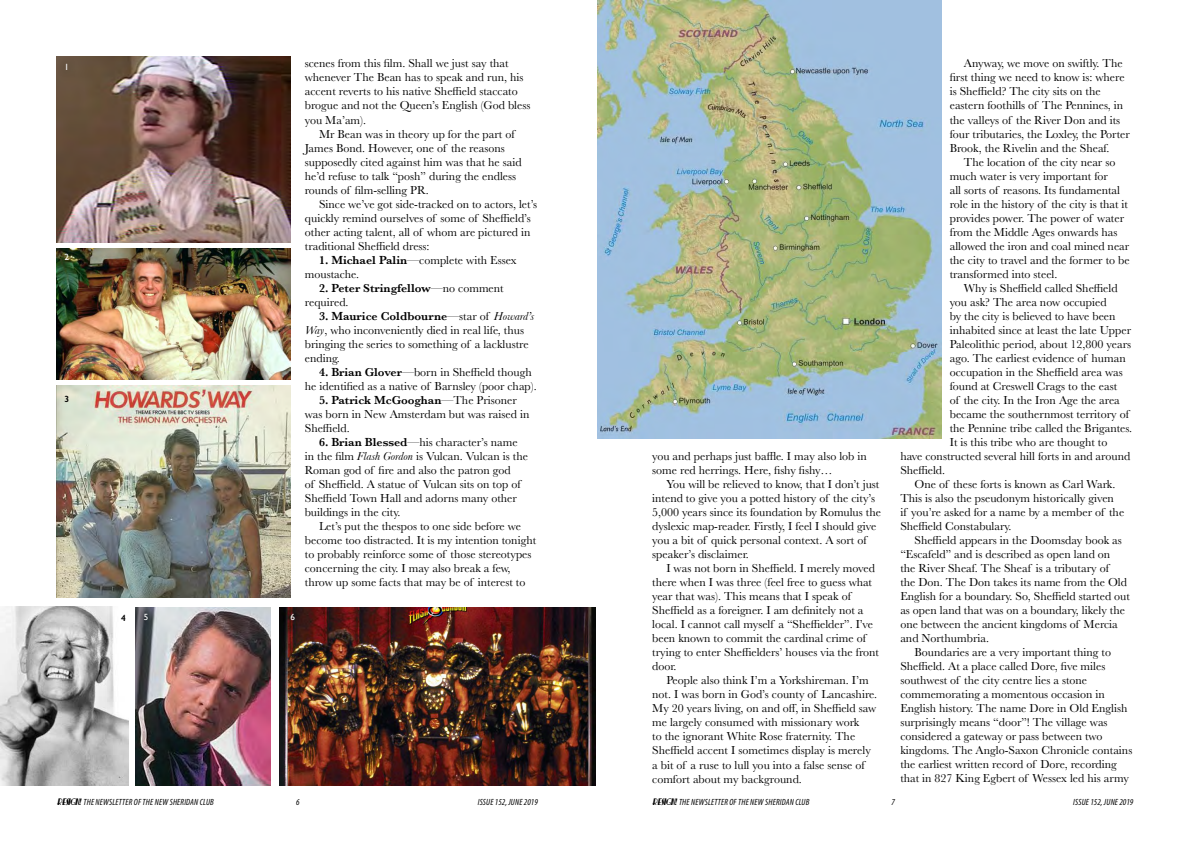
<style>
.page{position:relative;width:1191px;height:842px;background:#fff}
.page>*{position:absolute;margin:0;border:0;box-sizing:border-box;transform-origin:0 0}
.Body_text{font:12px/14px "Baskerville";color:#000}
.Body_text-2{font:600 12px/14px "Baskerville";color:#000}
.t1{font:italic condensed 9px "Myriad Pro";letter-spacing:.02em;color:#000}
.Picture_caption{font:9px "Gill Sans";color:#fff}
.Picture_caption-2{font:600 9px "Gill Sans";color:#000}
.s1{font-weight:600}
.s2{font-weight:400}
.s3{font-style:italic}
.s4{font-family:"Nickerbocker";font-stretch:normal}
</style>
<div class="page">
<img style="left:57px;top:57px;width:234px;height:185px">
<img style="left:57px;top:248px;width:234px;height:132px">
<img style="left:57px;top:386px;width:234px;height:212px">
<img style="left:0;top:607px;width:129px;height:178px">
<img style="left:136px;top:608px;width:134px;height:177px">
<img style="left:280px;top:608px;width:315px;height:177px">
<div style="left:57px;top:56px;width:19px;height:22px;background:#665341"></div>
<svg style="left:56px;top:248px;width:21px;height:21px"></svg>
<svg style="left:136px;top:607px;width:21px;height:22px"></svg>
<svg style="left:282px;top:607px;width:22px;height:22px"></svg>
<img style="left:597px;top:0;width:344px;height:438px">
<p class="Picture_caption" style="left:64px;top:62px;width:6px">1</p>
<p class="Picture_caption" style="left:64px;top:252px;width:6px">2</p>
<p class="Picture_caption-2" style="left:64px;top:394px;width:6px">3</p>
<p class="Picture_caption-2" style="left:121px;top:612px;width:6px">4</p>
<p class="Body_text" style="left:305px;top:57px;width:227px">scenes from this film. Shall we just say that whenever The Bean has to speak and run, his accent reverts to his native Sheffield staccato brogue and not the Queen’s English (God bless you Ma’am).</p>
<p class="Body_text" style="left:305px;top:127px;width:218px;text-indent:14px">Mr Bean was in theory up for the part of James Bond. However, one of the reasons supposedly cited against him was that he said he’d refuse to talk “posh” during the endless rounds of film-selling PR.</p>
<p class="Body_text" style="left:305px;top:197px;width:234px;text-indent:14px">Since we’ve got side-tracked on to actors, let’s quickly remind ourselves of some of Sheffield’s other acting talent, all of whom are pictured in traditional Sheffield dress:</p>
<p class="Body_text" style="left:305px;top:253px;width:213px;text-indent:14px"><span class="s1">1. Michael Palin</span>—complete with Essex moustache.</p>
<p class="Body_text-2" style="left:305px;top:281px;width:200px;text-indent:14px">2. Peter Stringfellow<span class="s2">—no comment required.</span></p>
<p class="Body_text" style="left:305px;top:309px;width:231px;text-indent:14px"><span class="s1">3. Maurice Coldbourne</span>—star of <span class="s3">Howard’s Way</span>, who inconveniently died in real life, thus bringing the series to something of a lacklustre ending.</p>
<p class="Body_text" style="left:305px;top:365px;width:233px;text-indent:14px"><span class="s1">4. Brian Glover</span>—born in Sheffield though he identified as a native of Barnsley (poor chap).</p>
<p class="Body_text" style="left:305px;top:393px;width:226px;text-indent:14px"><span class="s1">5. Patrick McGooghan</span>—The Prisoner was born in New Amsterdam but was raised in<br>Sheffield.</p>
<p class="Body_text" style="left:305px;top:435px;width:225px;text-indent:14px"><span class="s1">6. Brian Blessed</span>—his character’s name in the film <span class="s3">Flash Gordon</span> is Vulcan. Vulcan is the Roman god of fire and also the patron god<br>of Sheffield. A statue of Vulcan sits on top of Sheffield Town Hall and adorns many other buildings in the city.</p>
<p class="Body_text" style="left:305px;top:519px;width:233px;text-indent:14px">Let’s put the thespos to one side before we become too distracted. It is my intention tonight to probably reinforce some of those stereotypes concerning the city. I may also break a few, throw up some facts that may be of interest to</p>
<p class="Picture_caption" style="left:144px;top:612px;width:6px">5</p>
<p class="Picture_caption" style="left:291px;top:612px;width:6px">6</p>
<p class="t1" style="left:57px;top:796px;width:159px"><span class="s4">RESIGN!</span>THE NEWSLETTER OF THE NEW SHERIDAN CLUB</p>
<p class="t1" style="left:296px;top:796px;width:5px">6</p>
<p class="t1" style="left:478px;top:796px;width:62px">ISSUE 152, JUNE 2019</p>
<p class="Body_text" style="left:652px;top:450px;width:216px">you and perhaps just baffle. I may also lob in some red herrings. Here, fishy fishy…</p>
<p class="Body_text" style="left:652px;top:478px;width:230px;text-indent:14px">You will be relieved to know, that I don’t just intend to give you a potted history of the city’s 5,000 years since its foundation by Romulus the dyslexic map-reader. Firstly, I feel I should give you a bit of quick personal context. A sort of speaker’s disclaimer.</p>
<p class="Body_text" style="left:652px;top:562px;width:228px;text-indent:14px">I was not born in Sheffield. I merely moved there when I was three (feel free to guess what year that was). This means that I speak of Sheffield as a foreigner. I am definitely not a local. I cannot call myself a “Sheffielder”. I’ve been known to commit the cardinal crime of trying to enter Sheffielders’ houses via the front door.</p>
<p class="Body_text" style="left:652px;top:674px;width:226px;text-indent:14px">People also think I’m a Yorkshireman. I’m not. I was born in God’s county of Lancashire.<br>My 20 years living, on and off, in Sheffield saw me largely consumed with missionary work<br>to the ignorant White Rose fraternity. The Sheffield accent I sometimes display is merely a bit of a ruse to lull you into a false sense of comfort about my background.</p>
<p class="Body_text" style="left:949px;top:57px;width:182px;text-indent:14px">Anyway, we move on swiftly. The first thing we need to know is: where is Sheffield? The city sits on the eastern foothills of The Pennines, in the valleys of the River Don and its four tributaries, the Loxley, the Porter Brook, the Rivelin and the Sheaf.</p>
<p class="Body_text" style="left:949px;top:155px;width:181px;text-indent:14px">The location of the city near so much water is very important for<br>all sorts of reasons. Its fundamental role in the history of the city is that it provides power. The power of water from the Middle Ages onwards has allowed the iron and coal mined near the city to travel and the former to be transformed into steel.</p>
<p class="Body_text" style="left:964px;top:281px;width:155px">Why is Sheffield called Sheffield</p>
<p class="Body_text" style="left:949px;top:295px;width:158px">you ask? The area now occupied</p>
<p class="Body_text" style="left:949px;top:309px;width:167px">by the city is believed to have been</p>
<p class="Body_text" style="left:949px;top:323px;width:183px">inhabited since at least the late Upper</p>
<p class="Body_text" style="left:949px;top:337px;width:183px">Paleolithic period, about 12,800 years</p>
<p class="Body_text" style="left:949px;top:351px;width:177px">ago. The earliest evidence of human</p>
<p class="Body_text" style="left:949px;top:365px;width:175px">occupation in the Sheffield area was</p>
<p class="Body_text" style="left:949px;top:379px;width:169px">found at Creswell Crags to the east</p>
<p class="Body_text" style="left:949px;top:393px;width:172px">of the city. In the Iron Age the area</p>
<p class="Body_text" style="left:949px;top:407px;width:181px">became the southernmost territory of</p>
<p class="Body_text" style="left:949px;top:421px;width:184px">the Pennine tribe called the Brigantes.</p>
<p class="Body_text" style="left:949px;top:435px;width:159px">It is this tribe who are thought to</p>
<p class="Body_text" style="left:900px;top:449px;width:231px">have constructed several hill forts in and around</p>
<p class="Body_text" style="left:900px;top:463px;width:46px">Sheffield.</p>
<p class="Body_text" style="left:900px;top:477px;width:225px;text-indent:14px">One of these forts is known as Carl Wark.<br>This is also the pseudonym historically given<br>if you’re asked for a name by a member of the Sheffield Constabulary.</p>
<p class="Body_text" style="left:900px;top:533px;width:231px;text-indent:14px">Sheffield appears in the Doomsday book as “Escafeld” and is described as open land on<br>the River Sheaf. The Sheaf is a tributary of<br>the Don. The Don takes its name from the Old English for a boundary. So, Sheffield started out as open land that was on a boundary, likely the one between the ancient kingdoms of Mercia and Northumbria.</p>
<p class="Body_text" style="left:900px;top:645px;width:233px;text-indent:14px">Boundaries are a very important thing to Sheffield. At a place called Dore, five miles southwest of the city centre lies a stone commemorating a momentous occasion in English history. The name Dore in Old English surprisingly means “door”! The village was considered a gateway or pass between two kingdoms. The Anglo-Saxon Chronicle contains the earliest written record of Dore, recording that in 827 King Egbert of Wessex led his army</p>
<p class="t1" style="left:652px;top:796px;width:159px"><span class="s4">RESIGN!</span>THE NEWSLETTER OF THE NEW SHERIDAN CLUB</p>
<p class="t1" style="left:891px;top:796px;width:5px">7</p>
<p class="t1" style="left:1073px;top:796px;width:62px">ISSUE 152, JUNE 2019</p>
</div>
